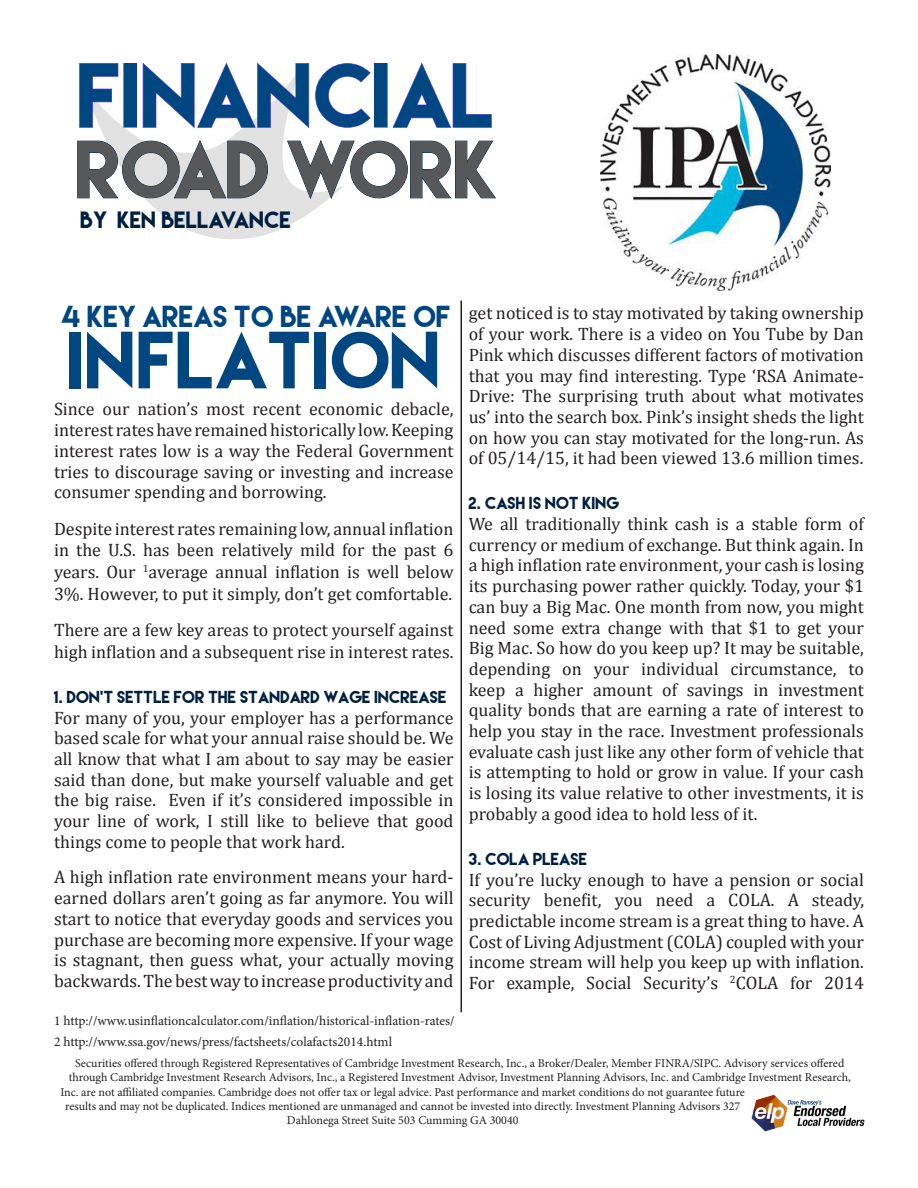
<style>
.page{position:relative;width:918px;height:1188px;background:#fff}
.page>*{position:absolute;margin:0;border:0;box-sizing:border-box;transform-origin:0 0}
.t1{font:81px "Lemon Milk";color:#004681}
.t2{font:72px "Lemon Milk";color:#004681}
.t3{font:72px "Lemon Milk";color:#57585a}
.t4{font:27px "Lemon Milk";color:#004681}
.t5{font:21px "Lemon Milk";color:#002040}
.t6{font:18px/20.7px "Cambria";color:#231f20;text-align:justify}
.t7{font:15.45px "Lemon Milk";color:#002040}
.t8{font:13.5px "Minion Pro";color:#231f20}
.t9{font:12px "Minion Pro";letter-spacing:-.005em;color:#231f20}
</style>
<div class="page">
<hr style="left:460px;top:301px;width:2px;height:711px;background:#231f20">
<img style="left:751px;top:1094px;width:114px;height:38px">
<svg style="left:100px;top:66px;width:228px;height:173px"></svg>
<svg style="left:79px;top:63px;width:40px;height:65px"></svg>
<svg style="left:142px;top:63px;width:167px;height:65px"></svg>
<svg style="left:315px;top:63px;width:56px;height:65px"></svg>
<svg style="left:392px;top:63px;width:100px;height:65px"></svg>
<svg style="left:77px;top:140px;width:191px;height:59px"></svg>
<svg style="left:287px;top:140px;width:209px;height:59px"></svg>
<img style="left:600px;top:54px;width:230px;height:236px">
<p class="t1" style="left:80px;top:54px;width:419px">FINANCIAL</p>
<p class="t3" style="left:78px;top:133px;width:423px">ROAD WORK</p>
<p class="t5" style="left:81px;top:209px;width:212px">BY KEN BELLAVANCE</p>
<p class="t4" style="left:62px;top:302px;width:391px">4 KEY AREAS TO BE AWARE OF</p>
<p class="t2" style="left:70px;top:323px;width:375px">INFLATION</p>
<p class="t6" style="left:54px;top:399px;width:401px">Since our nation’s most recent economic debacle, interest rates have remained historically low. Keeping interest rates low is a way the Federal Government tries to discourage saving or investing and increase consumer spending and borrowing.</p>
<p class="t6" style="left:54px;top:518px;width:401px;line-height:21.6px">Despite interest rates remaining low, annual inflation in the U.S. has been relatively mild for the past 6 years. Our <sup>1</sup>average annual inflation is well below 3%. However, to put it simply, don’t get comfortable.</p>
<p class="t6" style="left:54px;top:619px;width:401px;line-height:21.6px">There are a few key areas to protect yourself against high inflation and a subsequent rise in interest rates.</p>
<p class="t7" style="left:54px;top:689px;width:394px">1. DON’T SETTLE FOR THE STANDARD WAGE INCREASE</p>
<p class="t6" style="left:54px;top:707px;width:401px">For many of you, your employer has a performance based scale for what your annual raise should be. We all know that what I am about to say may be easier said than done, but make yourself valuable and get the big raise. Even if it’s considered impossible in your line of work, I still like to believe that good things come to people that work hard.</p>
<p class="t6" style="left:54px;top:867px;width:401px">A high inflation rate environment means your hard&shy;earned dollars aren’t going as far anymore. You will start to notice that everyday goods and services you purchase are becoming more expensive. If your wage is stagnant, then guess what, your actually moving backwards. The best way to increase productivity and</p>
<p class="t8" style="left:54px;top:1011px;width:402px">1 http://www.usinflationcalculator.com/inflation/historical-inflation-rates/</p>
<p class="t8" style="left:54px;top:1033px;width:340px">2 http://www.ssa.gov/news/press/factsheets/colafacts2014.html</p>
<p class="t6" style="left:469px;top:303px;width:397px">get noticed is to stay motivated by taking ownership of your work. There is a video on You Tube by Dan Pink which discusses different factors of motivation that you may find interesting. Type ‘RSA Animate-Drive: The surprising truth about what motivates us’ into the search box. Pink’s insight sheds the light on how you can stay motivated for the long-run. As of 05/14/15, it had been viewed 13.6 million times.</p>
<p class="t7" style="left:469px;top:495px;width:153px">2. CASH IS NOT KING</p>
<p class="t6" style="left:469px;top:513px;width:397px">We all traditionally think cash is a stable form of currency or medium of exchange. But think again. In a high inflation rate environment, your cash is losing its purchasing power rather quickly. Today, your $1 can buy a Big Mac. One month from now, you might need some extra change with that $1 to get your Big Mac. So how do you keep up? It may be suitable, depending on your individual circumstance, to keep a higher amount of savings in investment quality bonds that are earning a rate of interest to help you stay in the race. Investment professionals evaluate cash just like any other form of vehicle that is attempting to hold or grow in value. If your cash is losing its value relative to other investments, it is probably a good idea to hold less of it.</p>
<p class="t7" style="left:469px;top:851px;width:120px">3. COLA PLEASE</p>
<p class="t6" style="left:469px;top:869px;width:397px">If you’re lucky enough to have a pension or social security benefit, you need a COLA. A steady, predictable income stream is a great thing to have. A Cost of Living Adjustment (COLA) coupled with your income stream will help you keep up with inflation.<br>For example, Social Security’s <sup>2</sup>COLA for 2014</p>
<p class="t9" style="left:75px;top:1055px;width:771px">Securities offered through Registered Representatives of Cambridge Investment Research, Inc., a Broker/Dealer, Member FINRA/SIPC. Advisory services offered</p>
<p class="t9" style="left:69px;top:1069px;width:784px">through Cambridge Investment Research Advisors, Inc., a Registered Investment Advisor, Investment Planning Advisors, Inc. and Cambridge Investment Research,</p>
<p class="t9" style="left:60px;top:1084px;width:686px">Inc. are not affiliated companies. Cambridge does not offer tax or legal advice. Past performance and market conditions do not guarantee future</p>
<p class="t9" style="left:65px;top:1098px;width:677px">results and may not be duplicated. Indices mentioned are unmanaged and cannot be invested into directly. Investment Planning Advisors 327</p>
<p class="t9" style="left:287px;top:1113px;width:233px">Dahlonega Street Suite 503 Cumming GA 30040</p>
</div>
